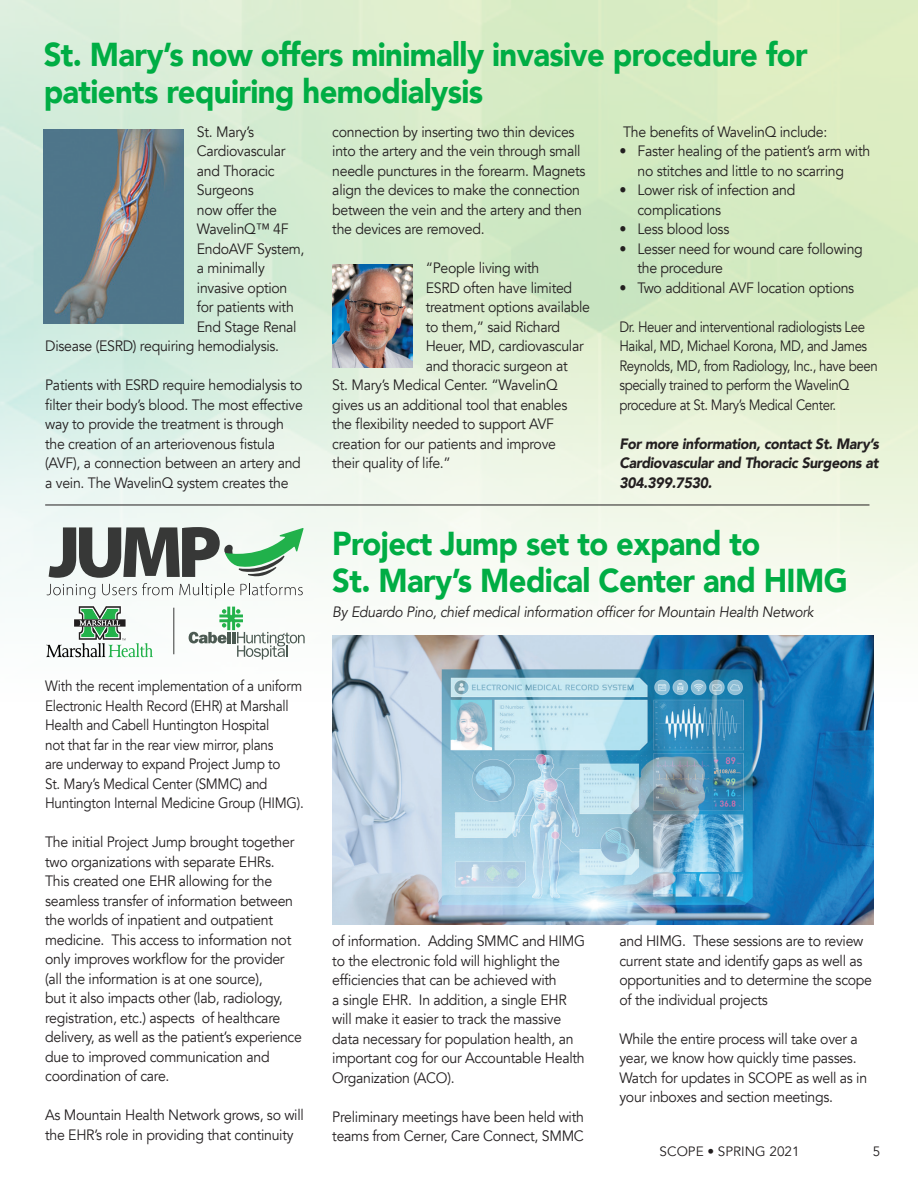
<style>
.page{position:relative;width:918px;height:1188px;background:#fff}
.page>*{position:absolute;margin:0;border:0;box-sizing:border-box;transform-origin:0 0}
.t1{font:900 33.15px/36.6px "Avenir";letter-spacing:-.02em;color:#00ad44;scale:.94 1}
.t2{font:15px/19.5px "Avenir";letter-spacing:-.02em;color:#231f20;scale:.94 1}
.t3{font:15px/19.5px "Avenir";letter-spacing:-.02em;color:#231f20;scale:.9 1}
.t4{font:15px/19.5px "Avenir";letter-spacing:-.02em;color:#231f20;scale:.88 1}
.t5{font:italic 900 15px/19.5px "Avenir";letter-spacing:-.02em;color:#231f20;text-align:justify;scale:.94 1}
.t6{font:italic 15px "Avenir";letter-spacing:-.02em;color:#231f20;scale:.94 1}
.t7{font:13.5px "Avenir";color:#231f20}
</style>
<div class="page">
<img style="left:0;top:0;width:918px;height:925px">
<img style="left:332px;top:264px;width:80px;height:104px">
<img style="left:44px;top:129px;width:139px;height:194px">
<hr style="left:45px;top:505px;width:824px;height:1px;background:#231f20">
<svg style="left:47px;top:527px;width:257px;height:72px"></svg>
<svg style="left:46px;top:605px;width:107px;height:52px"></svg>
<hr style="left:174px;top:608px;width:1px;height:46px;background:#373837">
<svg style="left:189px;top:607px;width:116px;height:53px"></svg>
<img style="left:332px;top:636px;width:541px;height:288px">
<p class="t1" style="left:44px;top:36px;width:814px">St. Mary’s now offers minimally invasive procedure for patients requiring hemodialysis</p>
<p class="t2" style="left:197px;top:122px;width:62px">St. Mary’s</p>
<p class="t2" style="left:197px;top:142px;width:96px">Cardiovascular</p>
<p class="t2" style="left:197px;top:161px;width:84px">and Thoracic</p>
<p class="t2" style="left:197px;top:181px;width:62px">Surgeons</p>
<p class="t2" style="left:197px;top:200px;width:87px">now offer the</p>
<p class="t2" style="left:197px;top:220px;width:99px">WavelinQ™ 4F</p>
<p class="t2" style="left:197px;top:239px;width:116px">EndoAVF System,</p>
<p class="t2" style="left:197px;top:259px;width:74px">a minimally</p>
<p class="t2" style="left:197px;top:278px;width:98px">invasive option</p>
<p class="t2" style="left:197px;top:298px;width:105px">for patients with</p>
<p class="t2" style="left:197px;top:317px;width:108px">End Stage Renal</p>
<p class="t2" style="left:45px;top:337px;width:250px">Disease (ESRD) requiring hemodialysis.</p>
<p class="t2" style="left:45px;top:376px;width:276px">Patients with ESRD require hemodialysis to filter their body’s blood. The most effective way to provide the treatment is through the creation of an arteriovenous fistula (AVF), a connection between an artery and a vein. The WavelinQ system creates the</p>
<p class="t3" style="left:45px;top:677px;width:289px">With the recent implementation of a uniform Electronic Health Record (EHR) at Marshall Health and Cabell Huntington Hospital<br>not that far in the rear view mirror, plans<br>are underway to expand Project Jump to<br>St. Mary’s Medical Center (SMMC) and Huntington Internal Medicine Group (HIMG).</p>
<p class="t2" style="left:45px;top:833px;width:275px">The initial Project Jump brought together two organizations with separate EHRs.<br>This created one EHR allowing for the seamless transfer of information between the worlds of inpatient and outpatient medicine. This access to information not only improves workflow for the provider (all the information is at one source),<br>but it also impacts other (lab, radiology, registration, etc.) aspects of healthcare delivery, as well as the patient’s experience due to improved communication and coordination of care.</p>
<p class="t2" style="left:45px;top:1106px;width:277px">As Mountain Health Network grows, so will the EHR’s role in providing that continuity</p>
<p class="t2" style="left:332px;top:122px;width:271px">connection by inserting two thin devices into the artery and the vein through small needle punctures in the forearm. Magnets align the devices to make the connection between the vein and the artery and then the devices are removed.</p>
<p class="t2" style="left:426px;top:259px;width:176px">“People living with<br>ESRD often have limited treatment options available to them,” said Richard<br>Heuer, MD, cardiovascular and thoracic surgeon at</p>
<p class="t2" style="left:332px;top:376px;width:252px">St. Mary’s Medical Center. “WavelinQ gives us an additional tool that enables</p>
<p class="t2" style="left:332px;top:415px;width:240px">the flexibility needed to support AVF creation for our patients and improve</p>
<p class="t2" style="left:332px;top:454px;width:128px">their quality of life.”</p>
<p class="t2" style="left:623px;top:122px;width:219px">The benefits of WavelinQ include:</p>
<p class="t2" style="left:619px;top:142px;width:268px;text-align:center">• Faster healing of the patient’s arm with no stitches and little to no scarring</p>
<p class="t2" style="left:637px;top:181px;width:170px;text-indent:-18px">• Lower risk of infection and complications</p>
<p class="t2" style="left:619px;top:220px;width:118px">• Less blood loss</p>
<p class="t2" style="left:637px;top:239px;width:241px;text-indent:-18px">• Lesser need for wound care following the procedure</p>
<p class="t2" style="left:619px;top:278px;width:251px">• Two additional AVF location options</p>
<p class="t4" style="left:619px;top:317px;width:295px">Dr. Heuer and interventional radiologists Lee Haikal, MD, Michael Korona, MD, and James Reynolds, MD, from Radiology, Inc., have been specially trained to perform the WavelinQ procedure at St. Mary’s Medical Center.</p>
<p class="t5" style="left:619px;top:434px;width:278px">For more information, contact St. Mary’s Cardiovascular and Thoracic Surgeons at 304.399.7530.</p>
<p class="t1" style="left:332px;top:524px;width:457px">Project Jump set to expand to</p>
<p class="t1" style="left:332px;top:561px;width:550px">St. Mary’s Medical Center and HIMG</p>
<p class="t6" style="left:332px;top:603px;width:514px">By Eduardo Pino, chief medical information officer for Mountain Health Network</p>
<p class="t2" style="left:332px;top:931px;width:271px">of information. Adding SMMC and HIMG to the electronic fold will highlight the efficiencies that can be achieved with<br>a single EHR. In addition, a single EHR will make it easier to track the massive data necessary for population health, an important cog for our Accountable Health Organization (ACO).</p>
<p class="t2" style="left:332px;top:1107px;width:269px">Preliminary meetings have been held with teams from Cerner, Care Connect, SMMC</p>
<p class="t2" style="left:619px;top:931px;width:270px">and HIMG. These sessions are to review current state and identify gaps as well as opportunities and to determine the scope of the individual projects</p>
<p class="t2" style="left:619px;top:1029px;width:265px">While the entire process will take over a year, we know how quickly time passes.<br>Watch for updates in SCOPE as well as in your inboxes and section meetings.</p>
<p class="t7" style="left:660px;top:1144px;width:141px">SCOPE • SPRING 2021</p>
<p class="t7" style="left:873px;top:1144px;width:9px">5</p>
</div>
